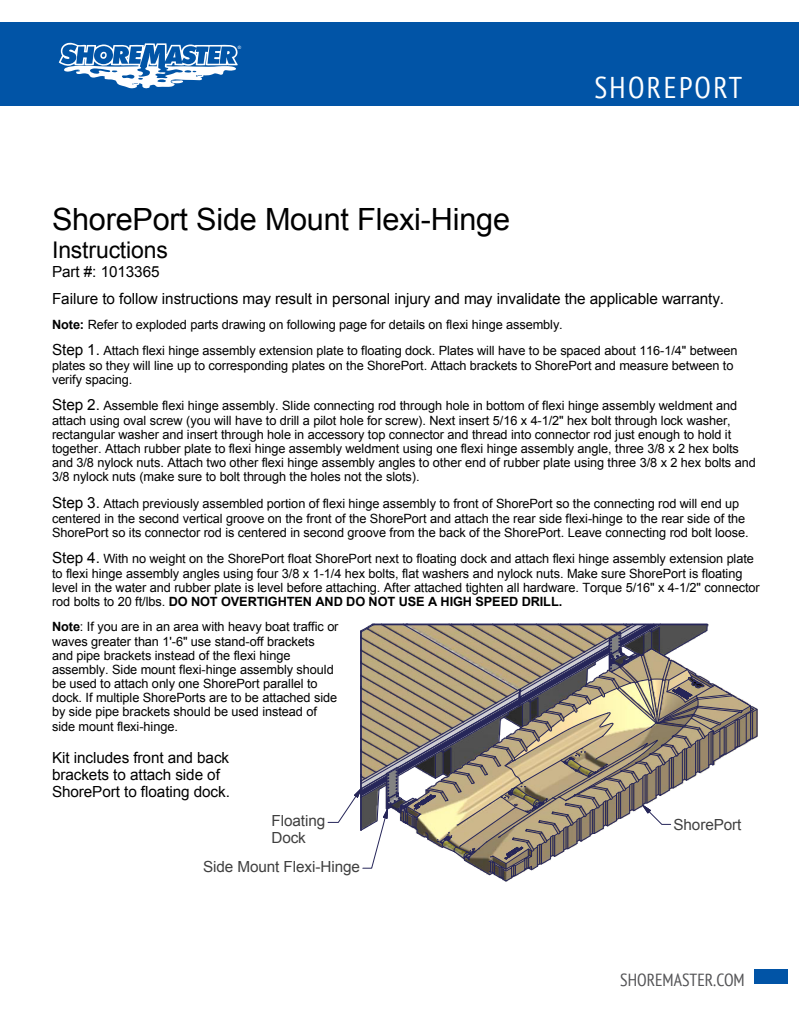
<style>
.page{position:relative;width:810px;height:1035px;background:#fff}
.page>*{position:absolute;margin:0;border:0;box-sizing:border-box;transform-origin:0 0}
.t1{font:30.62px "Arial";letter-spacing:-.01em;color:#000}
.t2{font:condensed 30px "PT Sans";letter-spacing:.08em;color:#fff}
.t3{font:23px "Arial";letter-spacing:-.005em;color:#000}
.t4{font:condensed 17.5px "PT Sans";color:#535355}
.t5{font:15.25px/17px "Arial";letter-spacing:-.005em;color:#000}
.t6{font:15.25px "Arial";letter-spacing:-.005em;color:#3f3f3f}
.t7{font:12.75px/14.1px "Arial";letter-spacing:-.005em;color:#000}
.t8{font:4.5px "Arial";color:#fff}
.s1{font-weight:700}
.s2{font-size:15.25px}
</style>
<div class="page">
<div style="left:0;top:22px;width:22px;height:84px;background:#0154a6"></div>
<div style="left:22px;top:22px;width:777px;height:84px;background:#0154a6"></div>
<svg style="left:59px;top:43px;width:179px;height:46px"></svg>
<div style="left:754px;top:970px;width:34px;height:14px;background:#0154a6"></div>
<svg style="left:327px;top:624px;width:431px;height:258px"></svg>
<p class="t8" style="left:238px;top:44px;width:5px">®</p>
<h1 class="t1" style="left:52px;top:199px;width:460px">ShorePort Side Mount Flexi-Hinge</h1>
<h3 class="t3" style="left:52px;top:235px;width:117px">Instructions</h3>
<p class="t5" style="left:52px;top:263px;width:109px">Part #: 1013365</p>
<h2 class="t2" style="left:594px;top:68px;width:149px">SHOREPORT</h2>
<p class="t5" style="left:52px;top:290px;width:674px">Failure to follow instructions may result in personal injury and may invalidate the applicable warranty.</p>
<p class="t7" style="left:52px;top:311px;width:687px;line-height:26.2px"><span class="s1">Note:</span> Refer to exploded parts drawing on following page for details on flexi hinge assembly.<br><span class="s2">Step 1.</span> Attach flexi hinge assembly extension plate to floating dock. Plates will have to be spaced about 116-1/4" between</p>
<p class="t7" style="left:52px;top:358px;width:683px">plates so they will line up to corresponding plates on the ShorePort. Attach brackets to ShorePort and measure between to verify spacing.</p>
<p class="t7" style="left:52px;top:398px;width:705px"><span class="s2">Step 2.</span> Assemble flexi hinge assembly. Slide connecting rod through hole in bottom of flexi hinge assembly weldment and attach using oval screw (you will have to drill a pilot hole for screw). Next insert 5/16 x 4-1/2" hex bolt through lock washer, rectangular washer and insert through hole in accessory top connector and thread into connector rod just enough to hold it together. Attach rubber plate to flexi hinge assembly weldment using one flexi hinge assembly angle, three 3/8 x 2 hex bolts and 3/8 nylock nuts. Attach two other flexi hinge assembly angles to other end of rubber plate using three 3/8 x 2 hex bolts and 3/8 nylock nuts (make sure to bolt through the holes not the slots).</p>
<p class="t7" style="left:52px;top:496px;width:698px;line-height:14.5px"><span class="s2">Step 3.</span> Attach previously assembled portion of flexi hinge assembly to front of ShorePort so the connecting rod will end up centered in the second vertical groove on the front of the ShorePort and attach the rear side flexi-hinge to the rear side of the<br>ShorePort so its connector rod is centered in second groove from the back of the ShorePort. Leave connecting rod bolt loose.</p>
<p class="t7" style="left:52px;top:551px;width:709px"><span class="s2">Step 4.</span> With no weight on the ShorePort float ShorePort next to floating dock and attach flexi hinge assembly extension plate to flexi hinge assembly angles using four 3/8 x 1-1/4 hex bolts, flat washers and nylock nuts. Make sure ShorePort is floating level in the water and rubber plate is level before attaching. After attached tighten all hardware. Torque 5/16" x 4-1/2" connector rod bolts to 20 ft/lbs. <span class="s1">DO NOT OVERTIGHTEN AND DO NOT USE A HIGH SPEED DRILL.</span></p>
<p class="t7" style="left:52px;top:620px;width:288px"><span class="s1">Note</span>: If you are in an area with heavy boat traffic or waves greater than 1'-6" use stand-off brackets and pipe brackets instead of the flexi hinge assembly. Side mount flexi-hinge assembly should be used to attach only one ShorePort parallel to dock. If multiple ShorePorts are to be attached side by side pipe brackets should be used instead of side mount flexi-hinge.</p>
<p class="t5" style="left:52px;top:750px;width:179px">Kit includes front and back brackets to attach side of<br>ShorePort to floating dock.</p>
<p class="t6" style="left:271px;top:811px;width:55px">Floating</p>
<p class="t6" style="left:674px;top:814px;width:70px">ShorePort</p>
<p class="t6" style="left:271px;top:828px;width:36px">Dock</p>
<p class="t6" style="left:203px;top:857px;width:159px">Side Mount Flexi-Hinge</p>
<h3 class="t4" style="left:620px;top:968px;width:126px">SHOREMASTER.COM</h3>
</div>
